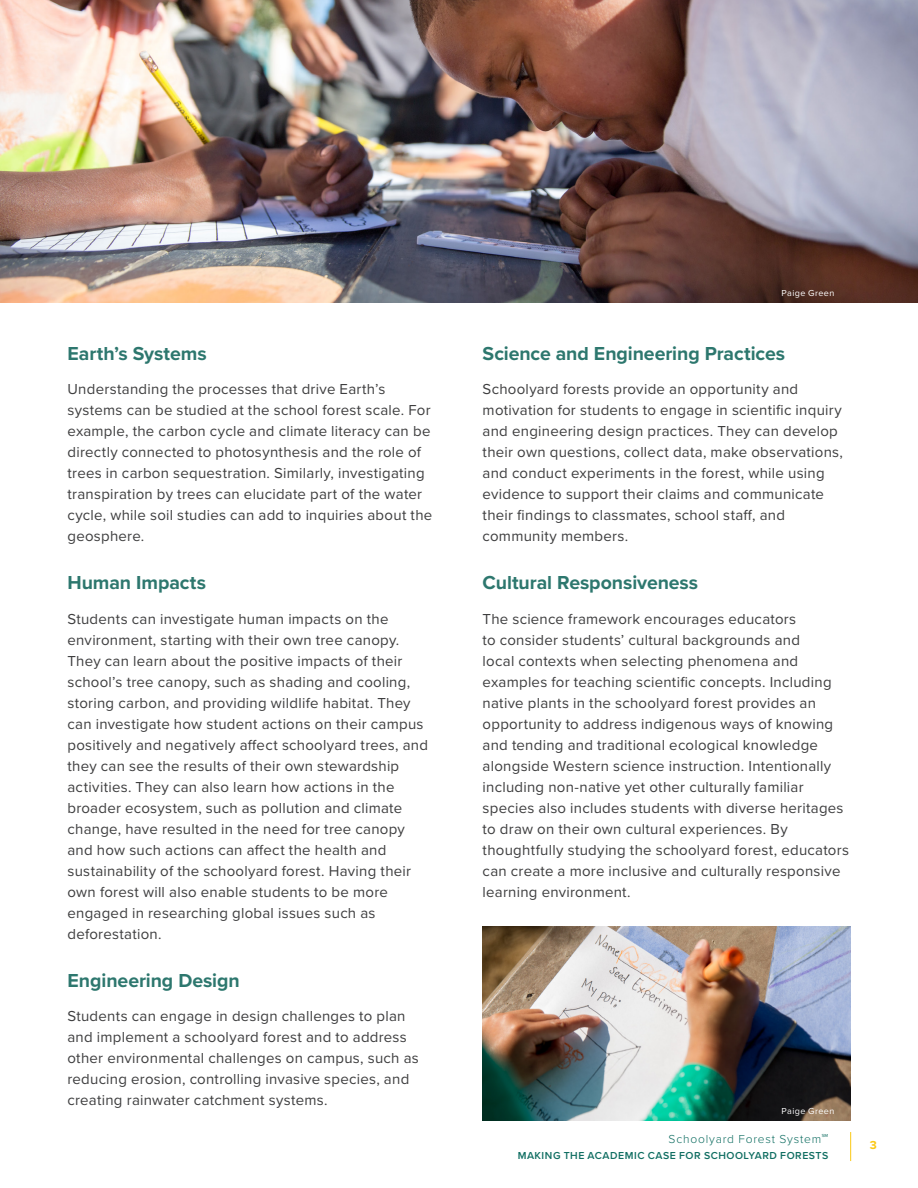
<style>
.page{position:relative;width:918px;height:1188px;background:#fff}
.page>*{position:absolute;margin:0;border:0;box-sizing:border-box;transform-origin:0 0}
.t1{font:700 19.5px "Proxima Nova";letter-spacing:-.005em;color:#2d776e}
.Text{font:15px/21px "Proxima Nova";letter-spacing:.015em;color:#3e3e3f}
.t2{font:300 12px "Proxima Nova";letter-spacing:.065em;color:#106e62}
.t3{font:700 12px "Proxima Nova";color:#fbc814}
.t4{font:600 10.5px "Proxima Nova";letter-spacing:.05em;color:#106e62}
.t5{font:9px "Proxima Nova";letter-spacing:.045em;color:#fff}
.s1{font-size:13.5px}
</style>
<div class="page">
<svg style="left:850px;top:1132px;width:1px;height:29px"></svg>
<img style="left:0;top:0;width:918px;height:302px">
<img style="left:483px;top:926px;width:367px;height:194px">
<h2 class="t1" style="left:68px;top:339px;width:141px">Earth’s Systems</h2>
<p class="Text" style="left:68px;top:378px;width:366px">Understanding the processes that drive Earth’s systems can be studied at the school forest scale. For example, the carbon cycle and climate literacy can be directly connected to photosynthesis and the role of trees in carbon sequestration. Similarly, investigating transpiration by trees can elucidate part of the water cycle, while soil studies can add to inquiries about the geosphere.</p>
<h2 class="t1" style="left:68px;top:568px;width:140px">Human Impacts</h2>
<p class="Text" style="left:68px;top:607px;width:362px">Students can investigate human impacts on the environment, starting with their own tree canopy.<br>They can learn about the positive impacts of their school’s tree canopy, such as shading and cooling, storing carbon, and providing wildlife habitat. They can investigate how student actions on their campus positively and negatively affect schoolyard trees, and they can see the results of their own stewardship activities. They can also learn how actions in the broader ecosystem, such as pollution and climate change, have resulted in the need for tree canopy and how such actions can affect the health and sustainability of the schoolyard forest. Having their own forest will also enable students to be more engaged in researching global issues such as deforestation.</p>
<h2 class="t1" style="left:68px;top:966px;width:174px">Engineering Design</h2>
<p class="Text" style="left:68px;top:1005px;width:353px">Students can engage in design challenges to plan and implement a schoolyard forest and to address other environmental challenges on campus, such as reducing erosion, controlling invasive species, and creating rainwater catchment systems.</p>
<p class="t5" style="left:782px;top:286px;width:54px">Paige Green</p>
<h2 class="t1" style="left:483px;top:339px;width:304px">Science and Engineering Practices</h2>
<p class="Text" style="left:483px;top:378px;width:362px">Schoolyard forests provide an opportunity and motivation for students to engage in scientific inquiry and engineering design practices. They can develop their own questions, collect data, make observations, and conduct experiments in the forest, while using evidence to support their claims and communicate their findings to classmates, school staff, and community members.</p>
<h2 class="t1" style="left:483px;top:568px;width:217px">Cultural Responsiveness</h2>
<p class="Text" style="left:483px;top:607px;width:368px">The science framework encourages educators<br>to consider students’ cultural backgrounds and<br>local contexts when selecting phenomena and examples for teaching scientific concepts. Including native plants in the schoolyard forest provides an opportunity to address indigenous ways of knowing and tending and traditional ecological knowledge alongside Western science instruction. Intentionally including non-native yet other culturally familiar species also includes students with diverse heritages to draw on their own cultural experiences. By thoughtfully studying the schoolyard forest, educators can create a more inclusive and culturally responsive learning environment.</p>
<p class="t5" style="left:782px;top:1104px;width:54px">Paige Green</p>
<p class="t2" style="left:669px;top:1130px;width:161px">Schoolyard Forest System<span class="s1">℠</span></p>
<p class="t4" style="left:518px;top:1148px;width:312px">MAKING THE ACADEMIC CASE FOR SCHOOLYARD FORESTS</p>
<p class="t3" style="left:870px;top:1137px;width:9px">3</p>
</div>
